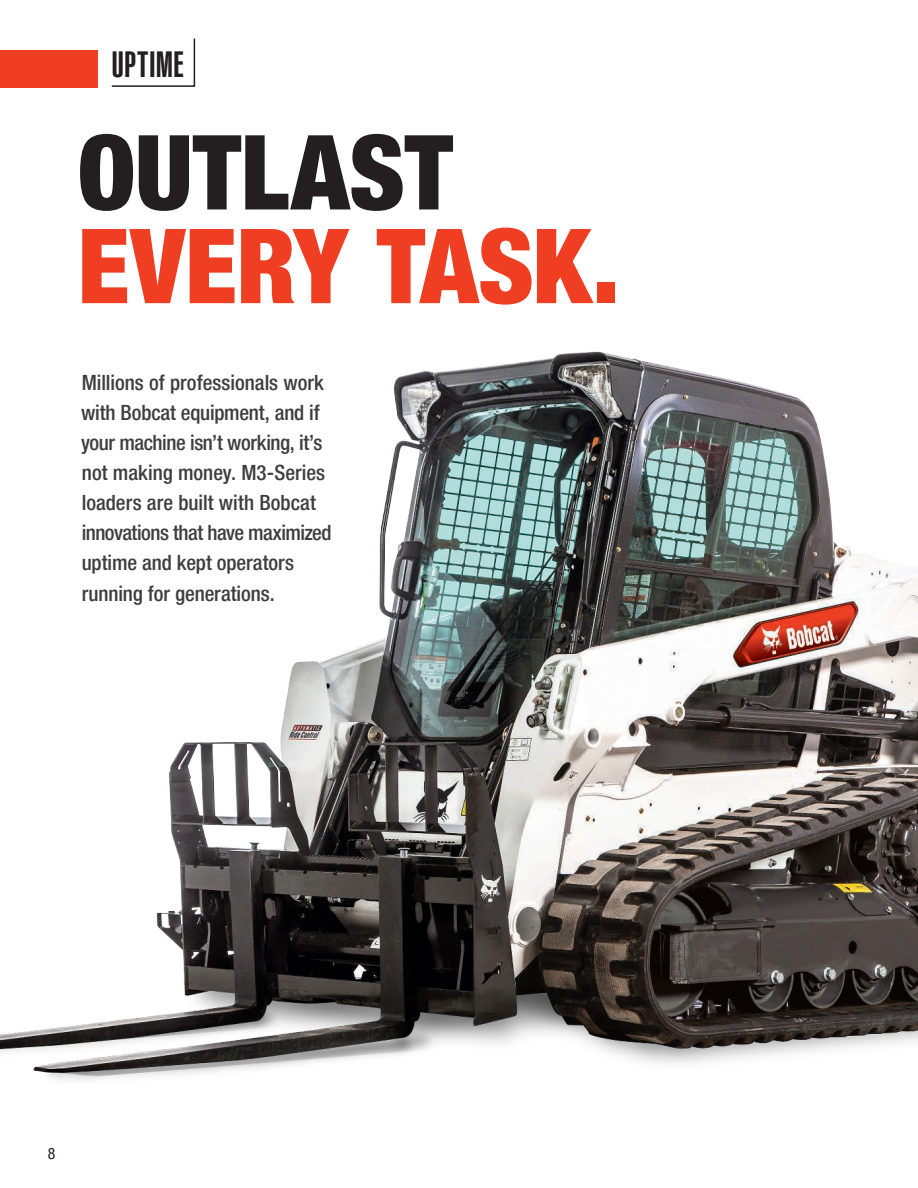
<style>
.page{position:relative;width:918px;height:1188px;background:#fff}
.page>*{position:absolute;margin:0;border:0;box-sizing:border-box;transform-origin:0 0}
.t1{font:900 condensed 103.8px "Helvetica Neue LT Pro";letter-spacing:-.005em;color:#ef3e22}
.t2{font:900 condensed 103.8px "Helvetica Neue LT Pro";color:#231f20}
.t3{font:900 extra-condensed 36px "Helvetica";letter-spacing:.02em;color:#231f20}
.t4{font:500 condensed 21px/30px "Helvetica Neue LT Pro";letter-spacing:-.005em;color:#3e3e3f}
.t5{font:condensed 15.75px "Helvetica Neue LT Pro";color:#231f20}
</style>
<div class="page">
<hr style="left:917px;top:631px;width:1px;height:557px;background:#303232">
<div style="left:0;top:50px;width:97px;height:38px;background:#ef3e22"></div>
<svg style="left:111px;top:38px;width:85px;height:49px"></svg>
<img style="left:0;top:351px;width:918px;height:823px">
<h2 class="t3" style="left:112px;top:44px;width:73px">UPTIME</h2>
<h1 class="t2" style="left:78px;top:111px;width:377px">OUTLAST</h1>
<h1 class="t1" style="left:78px;top:204px;width:543px">EVERY TASK.</h1>
<p class="t4" style="left:81px;top:368px;width:252px">Millions of professionals work with Bobcat equipment, and if your machine isn’t working, it’s not making money. M3-Series loaders are built with Bobcat innovations that have maximized uptime and kept operators running for generations.</p>
<p class="t5" style="left:48px;top:1144px;width:9px">8</p>
</div>
